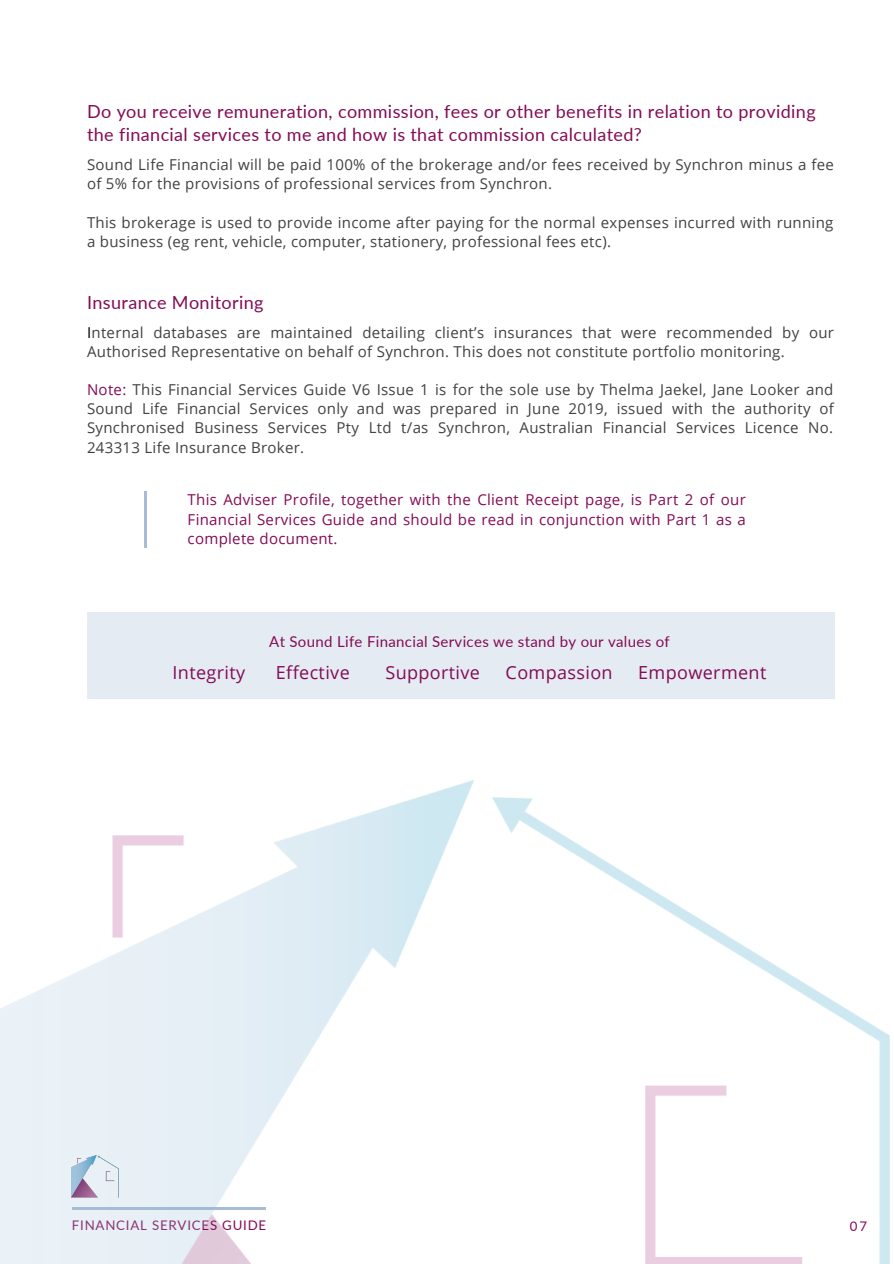
<style>
.page{position:relative;width:894px;height:1264px;background:#fff}
.page>*{position:absolute;margin:0;border:0;box-sizing:border-box;transform-origin:0 0}
.t1{font:18px/22.5px "Lato";letter-spacing:.02em;color:#840b55}
.t2{font:18px "Open Sans";letter-spacing:.02em;color:#840b55}
.t3{font:15px/19.2px "Open Sans";letter-spacing:.02em;color:#414141}
.t4{font:15px/19.2px "Open Sans";letter-spacing:.02em;color:#840b55;text-align:justify}
.t5{font:15px "Lato";letter-spacing:.02em;color:#840b55}
.t6{font:13.2px "Lato";letter-spacing:.06em;color:#840b55}
.s1{color:#000}
.s2{color:#840b55}
</style>
<div class="page">
<hr style="left:145px;top:491px;width:2px;height:56px;background:#a7bcd6">
<div style="left:87px;top:612px;width:746px;height:87px;background:#e4ebf2"></div>
<img style="left:0;top:780px;width:888px;height:483px">
<p class="t1" style="left:87px;top:100px;width:730px">Do you receive remuneration, commission, fees or other benefits in relation to providing the financial services to me and how is that commission calculated?</p>
<p class="t3" style="left:87px;top:155px;width:748px">Sound Life Financial will be paid 100% of the brokerage and/or fees received by Synchron minus a fee of 5% for the provisions of professional services from Synchron.</p>
<p class="t3" style="left:87px;top:212px;width:747px">This brokerage is used to provide income after paying for the normal expenses incurred with running a business (eg rent, vehicle, computer, stationery, professional fees etc).</p>
<p class="t1" style="left:87px;top:291px;width:178px">Insurance Monitoring</p>
<p class="t3" style="left:87px;top:322px;width:748px"><span class="s1">I</span>nternal databases are maintained detailing client’s insurances that were recommended by our<br>Authorised Representative on behalf of Synchron. This does not constitute portfolio monitoring.</p>
<p class="t3" style="left:87px;top:380px;width:748px;text-align:justify"><span class="s2">Note:</span> This Financial Services Guide V6 Issue 1 is for the sole use by Thelma Jaekel, Jane Looker and Sound Life Financial Services only and was prepared in June 2019, issued with the authority of Synchronised Business Services Pty Ltd t/as Synchron, Australian Financial Services Licence No.<br>243313 Life Insurance Broker.</p>
<p class="t4" style="left:187px;top:490px;width:559px">This Adviser Profile, together with the Client Receipt page, is Part 2 of our Financial Services Guide and should be read in conjunction with Part 1 as a complete document.</p>
<p class="t5" style="left:269px;top:631px;width:402px">At Sound Life Financial Services we stand by our values of</p>
<p class="t2" style="left:172px;top:660px;width:74px">Integrity</p>
<p class="t2" style="left:276px;top:660px;width:75px">Effective</p>
<p class="t2" style="left:385px;top:660px;width:96px">Supportive</p>
<p class="t2" style="left:505px;top:660px;width:108px">Compassion</p>
<p class="t2" style="left:638px;top:660px;width:130px">Empowerment</p>
<p class="t6" style="left:72px;top:1216px;width:196px">FINANCIAL SERVICES GUIDE</p>
<p class="t6" style="left:849px;top:1217px;width:19px">07</p>
</div>
